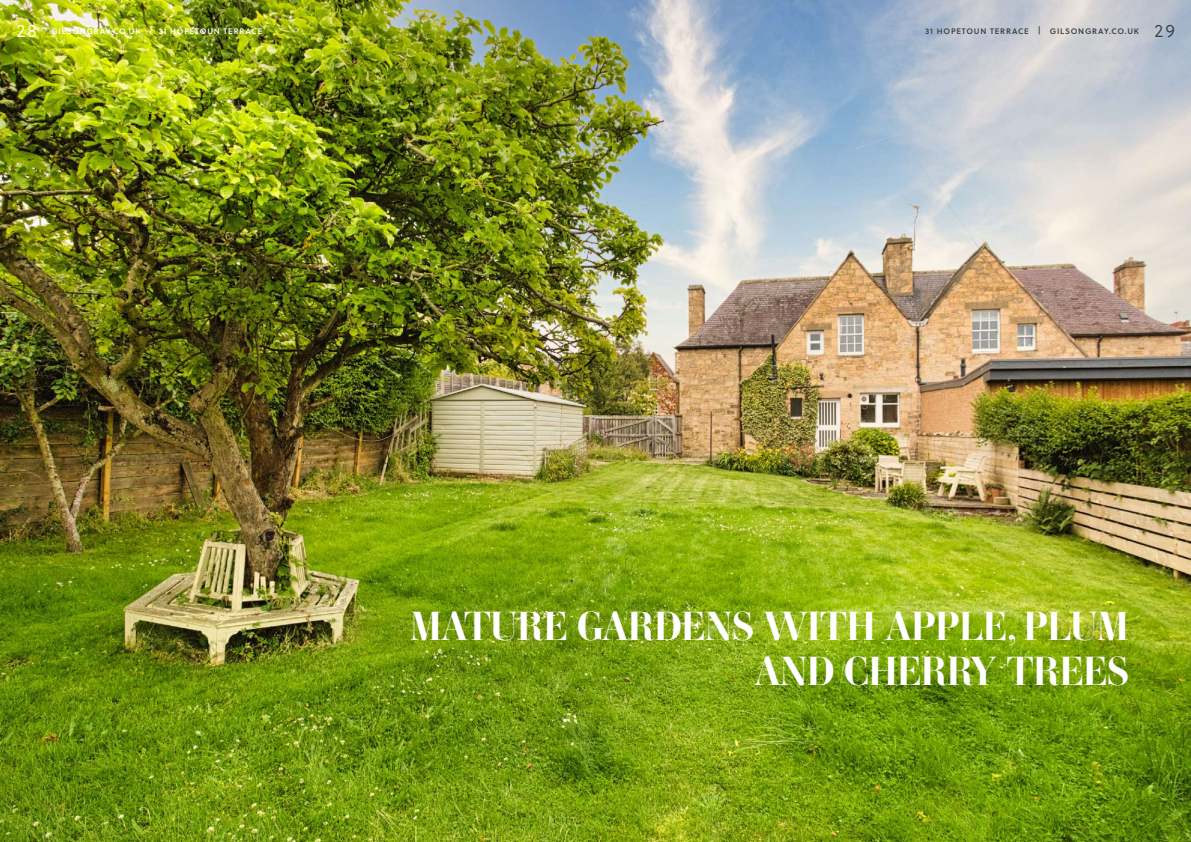
<style>
.page{position:relative;width:1191px;height:842px;background:#fff}
.page>*{position:absolute;margin:0;border:0;box-sizing:border-box;transform-origin:0 0}
.t1{font:700 40px/45px "Ambroise Std";letter-spacing:-.02em;color:#fff;text-align:right}
.t2{font:300 18px "Soleil";color:#fff}
.t3{font:300 18px "Soleil";color:#384044}
.t4{font:8px "Soleil Sb";letter-spacing:.1em;color:#fff}
.t5{font:8px "Soleil Sb";letter-spacing:.1em;color:#384044}
.s1{font-family:"Soleil"}
</style>
<div class="page">
<img style="left:0;top:0;width:1191px;height:842px">
<p class="t2" style="left:16px;top:18px;width:22px">28</p>
<p class="t4" style="left:51px;top:25px;width:212px">GILSONGRAY.CO.UK <span class="s1">|</span> 31 HOPETOUN TERRACE</p>
<p class="t5" style="left:925px;top:25px;width:215px">31 HOPETOUN TERRACE | GILSONGRAY.CO.UK</p>
<p class="t3" style="left:1154px;top:18px;width:22px">29</p>
<p class="t1" style="left:410px;top:604px;width:720px">MATURE GARDENS WITH APPLE, PLUM<br>AND CHERRY TREES</p>
</div>
